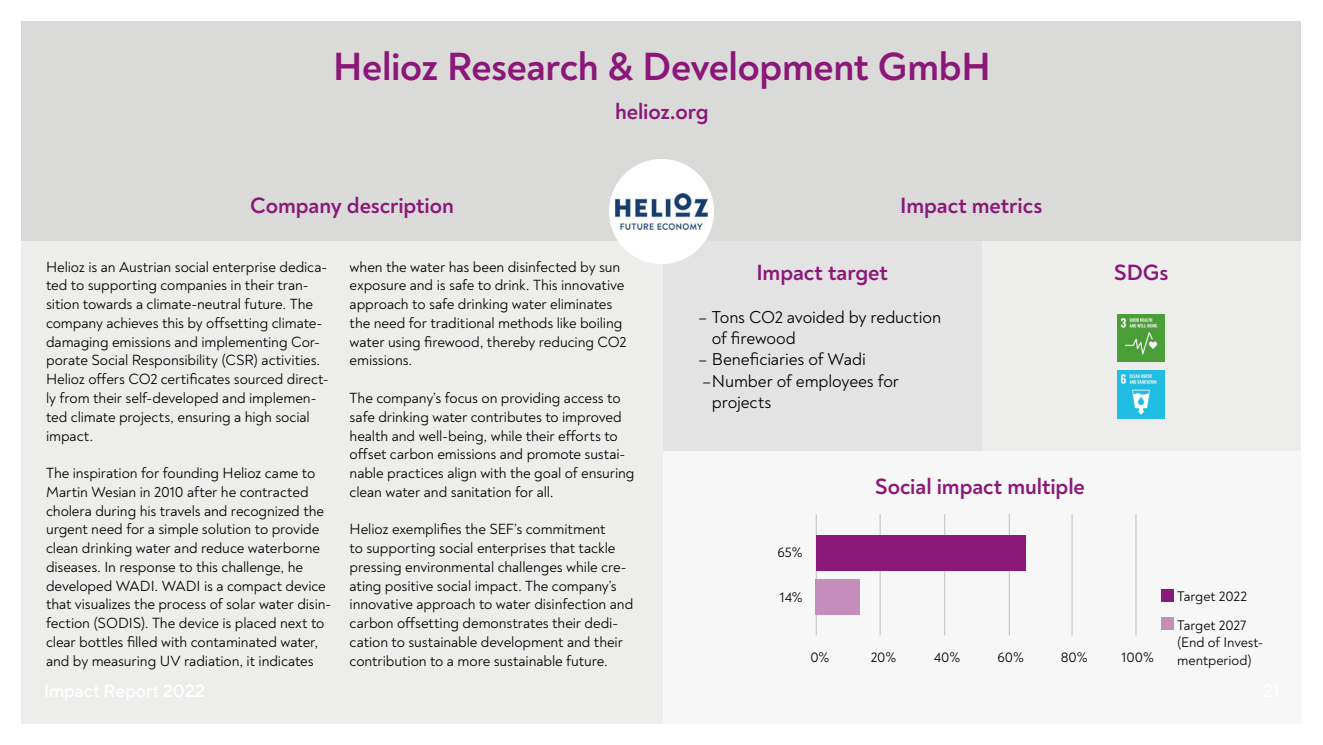
<style>
.page{position:relative;width:1323px;height:745px;background:#fff}
.page>*{position:absolute;margin:0;border:0;box-sizing:border-box;transform-origin:0 0}
.text_44_pt_light{font:700 40px "Noah";letter-spacing:-.01em;color:#8b1878}
.text_44_pt_light-2{font:700 22.5px "Noah";letter-spacing:-.005em;color:#8b1878}
.text_44_pt_light-3{font:17.5px "Noah";letter-spacing:-.01em;color:#000}
.text_44_pt_light-4{font:15px/18.8px "Noah";letter-spacing:-.005em;color:#000}
.text_44_pt_light-5{font:14.12px "Noah";color:#000}
</style>
<div class="page">
<div style="left:663px;top:450px;width:637px;height:273px;background:#f7f7f7"></div>
<div style="left:663px;top:241px;width:318px;height:209px;background:#e3e3e3"></div>
<div style="left:21px;top:21px;width:1280px;height:220px;background:#dadad9"></div>
<div style="left:21px;top:241px;width:642px;height:482px;background:#ededec"></div>
<div style="left:981px;top:241px;width:319px;height:209px;background:#ededec"></div>
<div style="left:609px;top:159px;width:105px;height:105px;background:#fff;border-radius:50%"></div>
<img style="left:1118px;top:314px;width:46px;height:47px">
<img style="left:615px;top:193px;width:93px;height:36px">
<img style="left:1117px;top:370px;width:47px;height:48px">
<div style="left:1161px;top:589px;width:12px;height:12px;background:#8b1979"></div>
<div style="left:1161px;top:617px;width:12px;height:12px;background:#c58dbc"></div>
<hr style="left:1135px;top:513px;width:1px;height:122px;background:#c1c1c0">
<hr style="left:1071px;top:513px;width:1px;height:122px;background:#c1c1c0">
<hr style="left:944px;top:513px;width:1px;height:122px;background:#c1c1c0">
<hr style="left:880px;top:513px;width:1px;height:122px;background:#c1c1c0">
<hr style="left:1009px;top:513px;width:1px;height:122px;background:#c1c1c0">
<hr style="left:816px;top:513px;width:1px;height:122px;background:#c1c1c0">
<div style="left:816px;top:534px;width:209px;height:36px;background:#8b1979"></div>
<div style="left:816px;top:579px;width:44px;height:35px;background:#c58dbc"></div>
<p class="text_44_pt_light" style="left:333px;top:41px;width:659px">Helioz Research &amp; Development GmbH</p>
<p class="text_44_pt_light-2" style="left:615px;top:97px;width:95px">helioz.org</p>
<p class="text_44_pt_light-2" style="left:250px;top:191px;width:205px">Company description</p>
<p class="text_44_pt_light-2" style="left:900px;top:191px;width:144px">Impact metrics</p>
<p class="text_44_pt_light-4" style="left:46px;top:257px;width:284px">Helioz is an Austrian social enterprise dedica&shy;ted to supporting companies in their tran&shy;sition towards a climate-neutral future. The company achieves this by offsetting climate&shy;damaging emissions and implementing Cor&shy;porate Social Responsibility (CSR) activities.<br>Helioz offers CO2 certificates sourced direct&shy;ly from their self-developed and implemen&shy;ted climate projects, ensuring a high social impact.</p>
<p class="text_44_pt_light-4" style="left:46px;top:463px;width:287px">The inspiration for founding Helioz came to Martin Wesian in 2010 after he contracted cholera during his travels and recognized the urgent need for a simple solution to provide clean drinking water and reduce waterborne diseases. In response to this challenge, he developed WADI. WADI is a compact device that visualizes the process of solar water disin&shy;fection (SODIS). The device is placed next to clear bottles filled with contaminated water, and by measuring UV radiation, it indicates</p>
<p class="text_44_pt_light-4" style="left:350px;top:257px;width:278px">when the water has been disinfected by sun exposure and is safe to drink. This innovative approach to safe drinking water eliminates the need for traditional methods like boiling water using firewood, thereby reducing CO2 emissions.</p>
<p class="text_44_pt_light-4" style="left:350px;top:388px;width:286px">The company’s focus on providing access to safe drinking water contributes to improved health and well-being, while their efforts to offset carbon emissions and promote sustai&shy;nable practices align with the goal of ensuring clean water and sanitation for all.</p>
<p class="text_44_pt_light-4" style="left:350px;top:519px;width:285px">Helioz exemplifies the SEF’s commitment<br>to supporting social enterprises that tackle pressing environmental challenges while cre&shy;ating positive social impact. The company’s innovative approach to water disinfection and carbon offsetting demonstrates their dedi&shy;cation to sustainable development and their contribution to a more sustainable future.</p>
<p class="text_44_pt_light-2" style="left:756px;top:258px;width:133px">Impact target</p>
<p class="text_44_pt_light-3" style="left:698px;top:306px;width:245px">– Tons CO2 avoided by reduction</p>
<p class="text_44_pt_light-3" style="left:712px;top:327px;width:85px">of firewood</p>
<p class="text_44_pt_light-3" style="left:698px;top:348px;width:169px">– Beneficiaries of Wadi</p>
<p class="text_44_pt_light-3" style="left:702px;top:370px;width:198px">–Number of employees for</p>
<p class="text_44_pt_light-3" style="left:712px;top:391px;width:61px">projects</p>
<p class="text_44_pt_light-5" style="left:777px;top:543px;width:27px">65%</p>
<p class="text_44_pt_light-5" style="left:780px;top:588px;width:24px">14%</p>
<p class="text_44_pt_light-2" style="left:875px;top:472px;width:212px">Social impact multiple</p>
<p class="text_44_pt_light-2" style="left:1114px;top:258px;width:56px">SDGs</p>
<p class="text_44_pt_light-5" style="left:1177px;top:587px;width:71px">Target 2022</p>
<p class="text_44_pt_light-5" style="left:1177px;top:615px;width:71px">Target 2027</p>
<p class="text_44_pt_light-5" style="left:1177px;top:633px;width:88px">(End of Invest-</p>
<p class="text_44_pt_light-5" style="left:810px;top:648px;width:21px">0%</p>
<p class="text_44_pt_light-5" style="left:871px;top:648px;width:27px">20%</p>
<p class="text_44_pt_light-5" style="left:934px;top:648px;width:28px">40%</p>
<p class="text_44_pt_light-5" style="left:997px;top:648px;width:28px">60%</p>
<p class="text_44_pt_light-5" style="left:1061px;top:648px;width:29px">80%</p>
<p class="text_44_pt_light-5" style="left:1177px;top:650px;width:76px">mentperiod)</p>
<p class="text_44_pt_light-5" style="left:1121px;top:648px;width:34px">100%</p>
</div>
